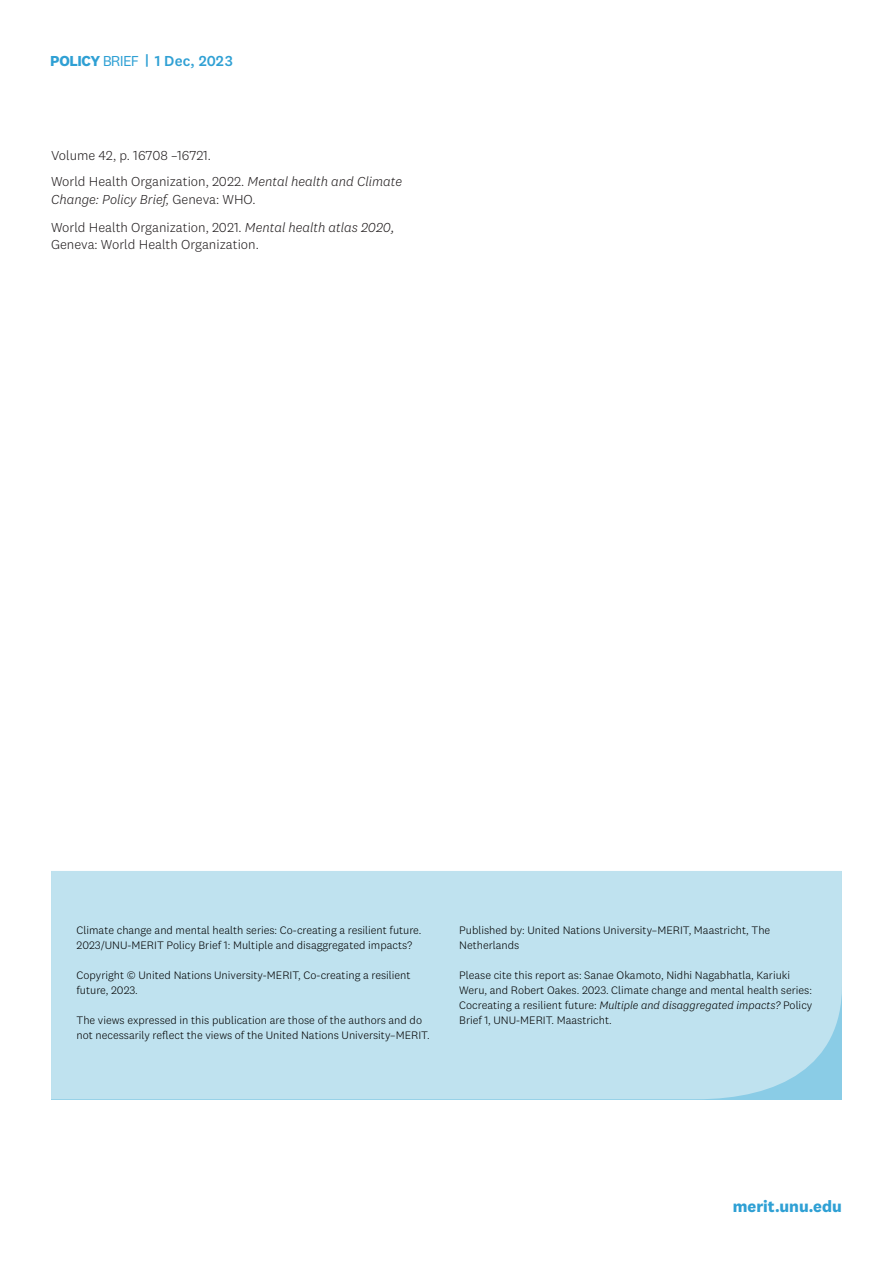
<style>
.page{position:relative;width:893px;height:1263px;background:#fff}
.page>*{position:absolute;margin:0;border:0;box-sizing:border-box;transform-origin:0 0}
.t1{font:700 16.5px "National 2";color:#2fa0d4}
.t2{font:500 15px "National 2";letter-spacing:.015em;color:#2fa0d4}
.t3{font:300 13.5px/16.8px "National 2";color:#231f20}
.t4{font:italic 300 13.5px/18px "National 2";color:#231f20}
.t5{font:300 11.25px/15px "National 2";color:#000001}
.s1{font-weight:700}
.s2{font-weight:400}
.s3{font-style:normal}
.s4{font-style:italic}
.s5{font-style:italic;font-size:15px}
</style>
<div class="page">
<div style="left:51px;top:871px;width:791px;height:228px;background:#bfe2ef"></div>
<p class="t2" style="left:50px;top:51px;width:184px"><span class="s1">POLICY</span> <span class="s2">BRIEF</span> | 1 Dec, 2023</p>
<p class="t3" style="left:51px;top:146px;width:161px">Volume 42, p. 16708 –16721.</p>
<p class="t4" style="left:51px;top:172px;width:352px"><span class="s3">World Health Organization, 2022.</span> Mental health and Climate<br>Change: Policy Brief, <span class="s3">Geneva: WHO.</span></p>
<p class="t3" style="left:51px;top:219px;width:345px">World Health Organization, 2021. <span class="s4">Mental health atlas 2020</span><span class="s5">,<br></span>Geneva: World Health Organization.</p>
<p class="t5" style="left:77px;top:922px;width:347px">Climate change and mental health series: Co-creating a resilient future.<br>2023/UNU-MERIT Policy Brief 1: Multiple and disaggregated impacts?</p>
<p class="t5" style="left:77px;top:967px;width:336px">Copyright © United Nations University-MERIT, Co-creating a resilient future, 2023.</p>
<p class="t5" style="left:77px;top:1012px;width:355px">The views expressed in this publication are those of the authors and do not necessarily reflect the views of the United Nations University–MERIT.</p>
<p class="t5" style="left:459px;top:922px;width:313px">Published by: United Nations University–MERIT, Maastricht, The<br>Netherlands</p>
<p class="t5" style="left:459px;top:967px;width:355px">Please cite this report as: Sanae Okamoto, Nidhi Nagabhatla, Kariuki Weru, and Robert Oakes. 2023. Climate change and mental health series:<br>Cocreating a resilient future: <span class="s4">Multiple and disaggregated impacts?</span> Policy Brief 1, UNU-MERIT. Maastricht.</p>
<p class="t1" style="left:733px;top:1196px;width:111px">merit.unu.edu</p>
</div>
